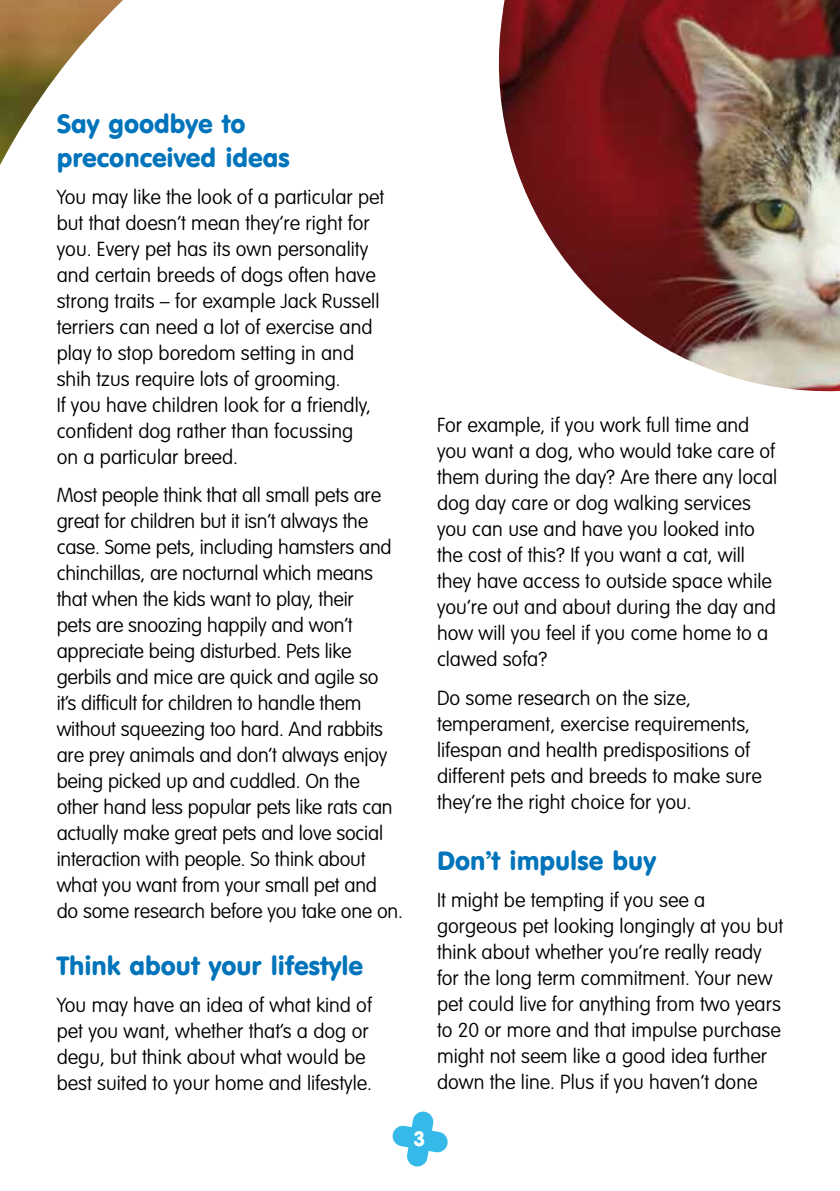
<style>
.page{position:relative;width:840px;height:1191px;background:#fff}
.page>*{position:absolute;margin:0;border:0;box-sizing:border-box;transform-origin:0 0}
.t1{font:26px/34px "VAG Rounded BT";color:#0074bb}
.t2{font:20.4px "VAG Rounded BT";color:#fff}
.t3{font:100 20px/26px "VAG Rounded";color:#000}
</style>
<div class="page">
<svg style="left:839px;top:0;width:1px;height:391px"></svg>
<svg style="left:392px;top:1111px;width:56px;height:56px"></svg>
<img style="left:0;top:0;width:123px;height:165px">
<img style="left:498px;top:0;width:341px;height:392px">
<h1 class="t1" style="left:57px;top:106px;width:234px">Say goodbye to preconceived ideas</h1>
<p class="t3" style="left:57px;top:185px;width:329px">You may like the look of a particular pet but that doesn’t mean they’re right for you. Every pet has its own personality and certain breeds of dogs often have strong traits – for example Jack Russell terriers can need a lot of exercise and play to stop boredom setting in and shih tzus require lots of grooming.<br>If you have children look for a friendly, confident dog rather than focussing<br>on a particular breed.</p>
<p class="t3" style="left:57px;top:482px;width:347px">Most people think that all small pets are great for children but it isn’t always the case. Some pets, including hamsters and chinchillas, are nocturnal which means that when the kids want to play, their<br>pets are snoozing happily and won’t appreciate being disturbed. Pets like gerbils and mice are quick and agile so it’s difficult for children to handle them without squeezing too hard. And rabbits are prey animals and don’t always enjoy being picked up and cuddled. On the other hand less popular pets like rats can actually make great pets and love social interaction with people. So think about what you want from your small pet and do some research before you take one on.</p>
<h1 class="t1" style="left:57px;top:947px;width:307px">Think about your lifestyle</h1>
<p class="t3" style="left:57px;top:992px;width:316px">You may have an idea of what kind of pet you want, whether that’s a dog or degu, but think about what would be best suited to your home and lifestyle.</p>
<p class="t3" style="left:437px;top:412px;width:341px">For example, if you work full time and you want a dog, who would take care of them during the day? Are there any local dog day care or dog walking services you can use and have you looked into the cost of this? If you want a cat, will they have access to outside space while you’re out and about during the day and how will you feel if you come home to a clawed sofa?</p>
<p class="t3" style="left:437px;top:685px;width:326px">Do some research on the size, temperament, exercise requirements, lifespan and health predispositions of different pets and breeds to make sure they’re the right choice for you.</p>
<h1 class="t1" style="left:437px;top:843px;width:220px">Don’t impulse buy</h1>
<p class="t3" style="left:437px;top:887px;width:347px">It might be tempting if you see a gorgeous pet looking longingly at you but think about whether you’re really ready for the long term commitment. Your new pet could live for anything from two years to 20 or more and that impulse purchase might not seem like a good idea further down the line. Plus if you haven’t done</p>
<p class="t2" style="left:414px;top:1126px;width:13px">3</p>
</div>
